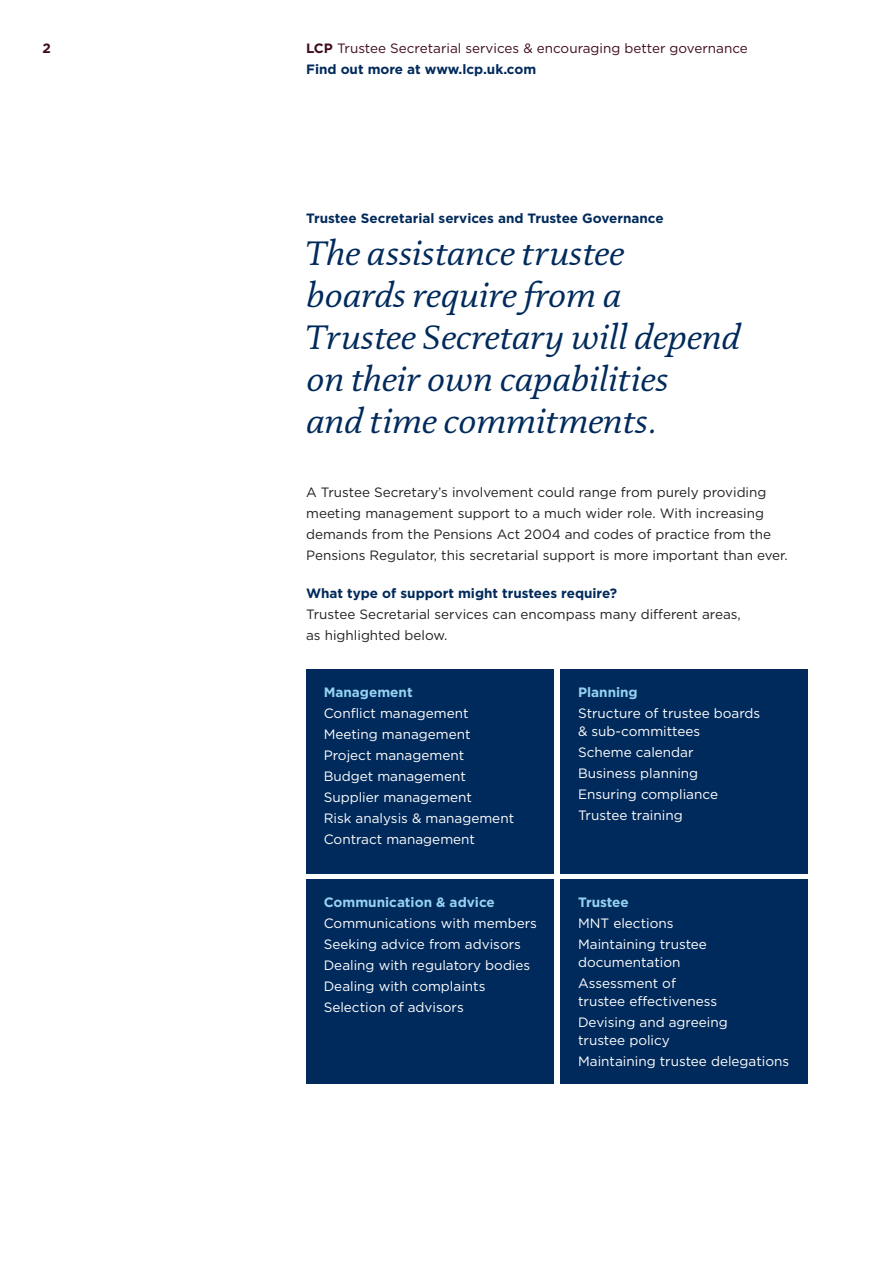
<style>
.page{position:relative;width:893px;height:1263px;background:#fff}
.page>*{position:absolute;margin:0;border:0;box-sizing:border-box;transform-origin:0 0}
.Italic_title_dark_se{font:italic 34.5px/42px "DTL Documenta TOT";color:#002a5b}
.t1{font:13.5px/21px "Gotham";color:#fff}
.Body_copy_black{font:13.5px/21px "Gotham";color:#231f20}
.Titling_dark_section{font:700 13.5px "Gotham";color:#002a5b}
.Italic_title_dark_se-2{font:13.5px/21px "Gotham";color:#231f20}
.Body_Copy_504{font:13.5px "Gotham";color:#400b1c}
.Body_Copy_504-2{font:700 13.5px "Gotham";color:#400b1c}
.s1{font-weight:700}
.s2{font-weight:700;color:#95d2f2}
</style>
<div class="page">
<div style="left:306px;top:669px;width:247px;height:204px;background:#002a5b"></div>
<div style="left:560px;top:669px;width:247px;height:204px;background:#002a5b"></div>
<div style="left:306px;top:879px;width:247px;height:204px;background:#002a5b"></div>
<div style="left:560px;top:879px;width:247px;height:204px;background:#002a5b"></div>
<p class="Body_Copy_504-2" style="left:43px;top:40px;width:10px">2</p>
<p class="Body_Copy_504" style="left:306px;top:40px;width:443px"><span class="s1">LCP</span> Trustee Secretarial services &amp; encouraging better governance</p>
<p class="Titling_dark_section" style="left:306px;top:61px;width:232px">Find out more at www.lcp.uk.com</p>
<p class="Titling_dark_section" style="left:306px;top:210px;width:359px">Trustee Secretarial services and Trustee Governance</p>
<p class="Italic_title_dark_se" style="left:306px;top:232px;width:435px">The assistance trustee<br>boards require from a<br>Trustee Secretary will depend on their own capabilities<br>and time commitments.</p>
<p class="Body_copy_black" style="left:306px;top:481px;width:483px">A Trustee Secretary’s involvement could range from purely providing meeting management support to a much wider role. With increasing demands from the Pensions Act 2004 and codes of practice from the Pensions Regulator, this secretarial support is more important than ever.</p>
<p class="Titling_dark_section" style="left:306px;top:584px;width:312px">What type of support might trustees require?</p>
<p class="Italic_title_dark_se-2" style="left:306px;top:603px;width:436px">Trustee Secretarial services can encompass many different areas, as highlighted below.</p>
<p class="t1" style="left:324px;top:681px;width:192px"><span class="s2">Management<br></span>Conflict management<br>Meeting management<br>Project management<br>Budget management<br>Supplier management<br>Risk analysis &amp; management<br>Contract management</p>
<p class="t1" style="left:578px;top:681px;width:184px"><span class="s2">Planning<br></span>Structure of trustee boards</p>
<p class="t1" style="left:578px;top:720px;width:141px">&amp; sub-committees<br>Scheme calendar<br>Business planning<br>Ensuring compliance<br>Trustee training</p>
<p class="t1" style="left:324px;top:891px;width:215px"><span class="s2">Communication &amp; advice<br></span>Communications with members<br>Seeking advice from advisors<br>Dealing with regulatory bodies<br>Dealing with complaints<br>Selection of advisors</p>
<p class="t1" style="left:578px;top:891px;width:130px"><span class="s2">Trustee<br></span>MNT elections<br>Maintaining trustee</p>
<p class="t1" style="left:578px;top:951px;width:104px">documentation<br>Assessment of</p>
<p class="t1" style="left:578px;top:990px;width:151px">trustee e-ectiveness<br>Devising and agreeing</p>
<p class="t1" style="left:578px;top:1029px;width:213px">trustee policy<br>Maintaining trustee delegations</p>
</div>
